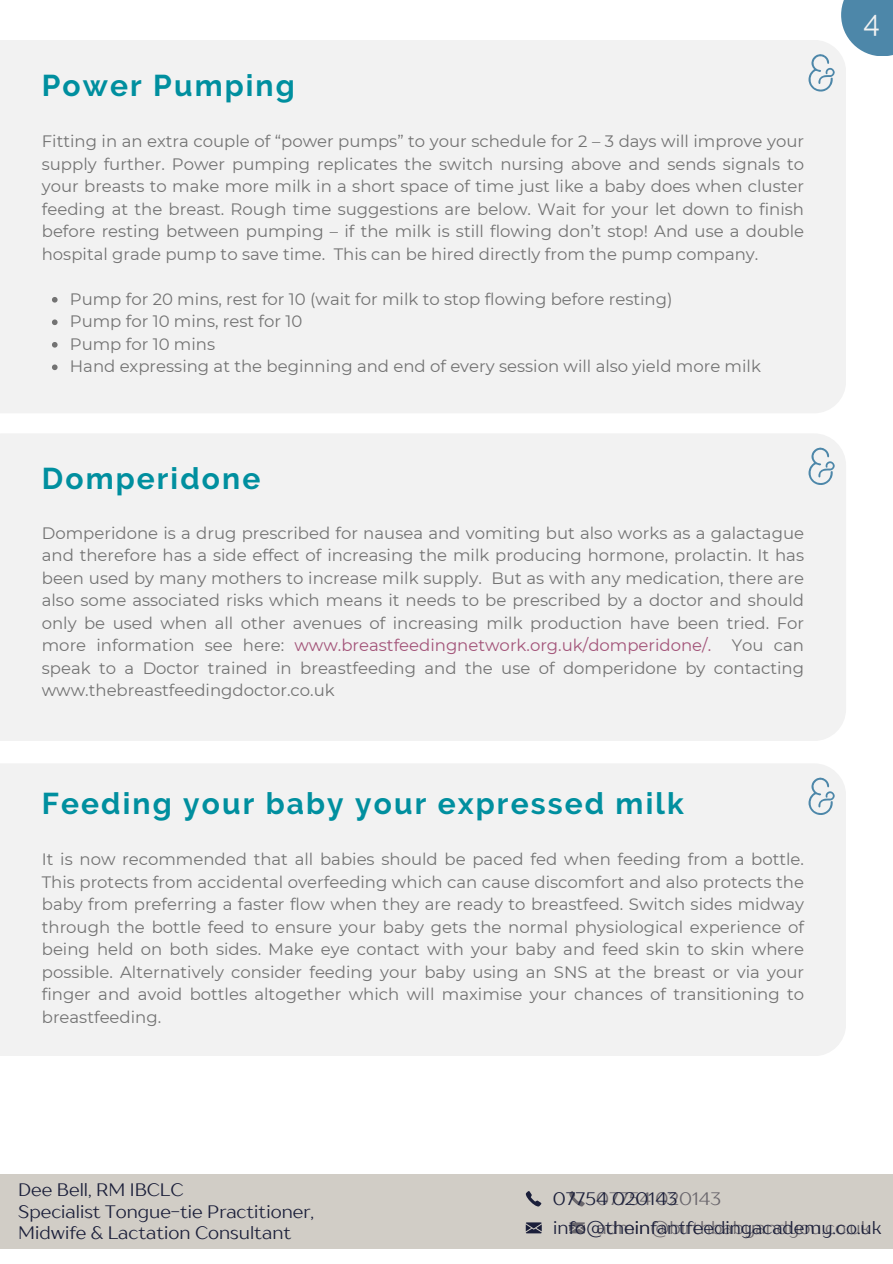
<style>
.page{position:relative;width:893px;height:1264px;background:#fff}
.page>*{position:absolute;margin:0;border:0;box-sizing:border-box;transform-origin:0 0}
.t1{font:700 30px "Raleway";letter-spacing:.07em;color:#008f9f}
.t2{font:30px "Raleway";color:#f2f2f2}
.t3{font:18px "TT Drugs";color:#1b1f3a}
.t4{font:16.5px/22.5px "Montserrat";color:#737373;text-align:justify}
.s1{color:#a35479}
</style>
<div class="page">
<div style="left:841px;top:0;width:51px;height:56px;background:#4d87a9"></div>
<div style="left:0;top:40px;width:846px;height:373px;background:#f2f2f2"></div>
<svg style="left:52px;top:297px;width:6px;height:5px"></svg>
<svg style="left:52px;top:319px;width:6px;height:6px"></svg>
<svg style="left:52px;top:342px;width:6px;height:5px"></svg>
<svg style="left:52px;top:364px;width:6px;height:6px"></svg>
<svg style="left:808px;top:54px;width:26px;height:37px"></svg>
<div style="left:0;top:434px;width:846px;height:307px;background:#f2f2f2"></div>
<svg style="left:808px;top:447px;width:26px;height:38px"></svg>
<div style="left:0;top:764px;width:845px;height:292px;background:#f2f2f2"></div>
<svg style="left:808px;top:777px;width:26px;height:37px"></svg>
<div style="left:0;top:1174px;width:892px;height:74px;background:#d1cdc6"></div>
<svg style="left:525px;top:1222px;width:16px;height:11px"></svg>
<svg style="left:525px;top:1191px;width:16px;height:15px"></svg>
<p class="t1" style="left:42px;top:68px;width:254px">Power Pumping</p>
<p class="t4" style="left:42px;top:130px;width:763px">Fitting in an extra couple of “power pumps” to your schedule for 2 – 3 days will improve your supply further. Power pumping replicates the switch nursing above and sends signals to your breasts to make more milk in a short space of time just like a baby does when cluster feeding at the breast. Rough time suggestions are below. Wait for your let down to finish before resting between pumping – if the milk is still flowing don’t stop! And use a double hospital grade pump to save time. This can be hired directly from the pump company.</p>
<p class="t4" style="left:70px;top:288px;width:604px">Pump for 20 mins, rest for 10 (wait for milk to stop flowing before resting)</p>
<p class="t4" style="left:70px;top:310px;width:234px">Pump for 10 mins, rest for 10</p>
<p class="t4" style="left:70px;top:333px;width:147px">Pump for 10 mins</p>
<h1 class="t4" style="left:70px;top:355px;width:692px">Hand expressing at the beginning and end of every session will also yield more milk</h1>
<p class="t1" style="left:42px;top:461px;width:220px">Domperidone</p>
<p class="t4" style="left:42px;top:521px;width:763px">Domperidone is a drug prescribed for nausea and vomiting but also works as a galactague and therefore has a side effect of increasing the milk producing hormone, prolactin. It has been used by many mothers to increase milk supply. But as with any medication, there are also some associated risks which means it needs to be prescribed by a doctor and should only be used when all other avenues of increasing milk production have been tried. For more information see here: <span class="s1">www.breastfeedingnetwork.org.uk/domperidone/.</span> You can speak to a Doctor trained in breastfeeding and the use of domperidone by contacting www.thebreastfeedingdoctor.co.uk</p>
<h1 class="t1" style="left:42px;top:785px;width:643px">Feeding your baby your expressed milk</h1>
<p class="t4" style="left:42px;top:848px;width:763px">It is now recommended that all babies should be paced fed when feeding from a bottle.<br>This protects from accidental overfeeding which can cause discomfort and also protects the baby from preferring a faster flow when they are ready to breastfeed. Switch sides midway through the bottle feed to ensure your baby gets the normal physiological experience of being held on both sides. Make eye contact with your baby and feed skin to skin where possible. Alternatively consider feeding your baby using an SNS at the breast or via your finger and avoid bottles altogether which will maximise your chances of transitioning to breastfeeding.</p>
<p class="t2" style="left:863px;top:3px;width:18px">4</p>
<p class="t3" style="left:18px;top:1178px;width:167px">Dee Bell, RM IBCLC</p>
<p class="t3" style="left:18px;top:1200px;width:297px">Specialist Tongue-tie Practitioner,</p>
<p class="t3" style="left:18px;top:1221px;width:274px">Midwife &amp; Lactation Consultant</p>
<p class="t3" style="left:552px;top:1187px;width:126px">07754 020143</p>
<p class="t3" style="left:553px;top:1216px;width:330px">info@theinfantfeedingacademy.co.uk</p>
<h1 class="t3" style="left:596px;top:1187px;width:126px">07754 020143</h1>
<p class="t3" style="left:596px;top:1216px;width:275px">adm @birthbabyandyou.co.uk</p>
</div>
